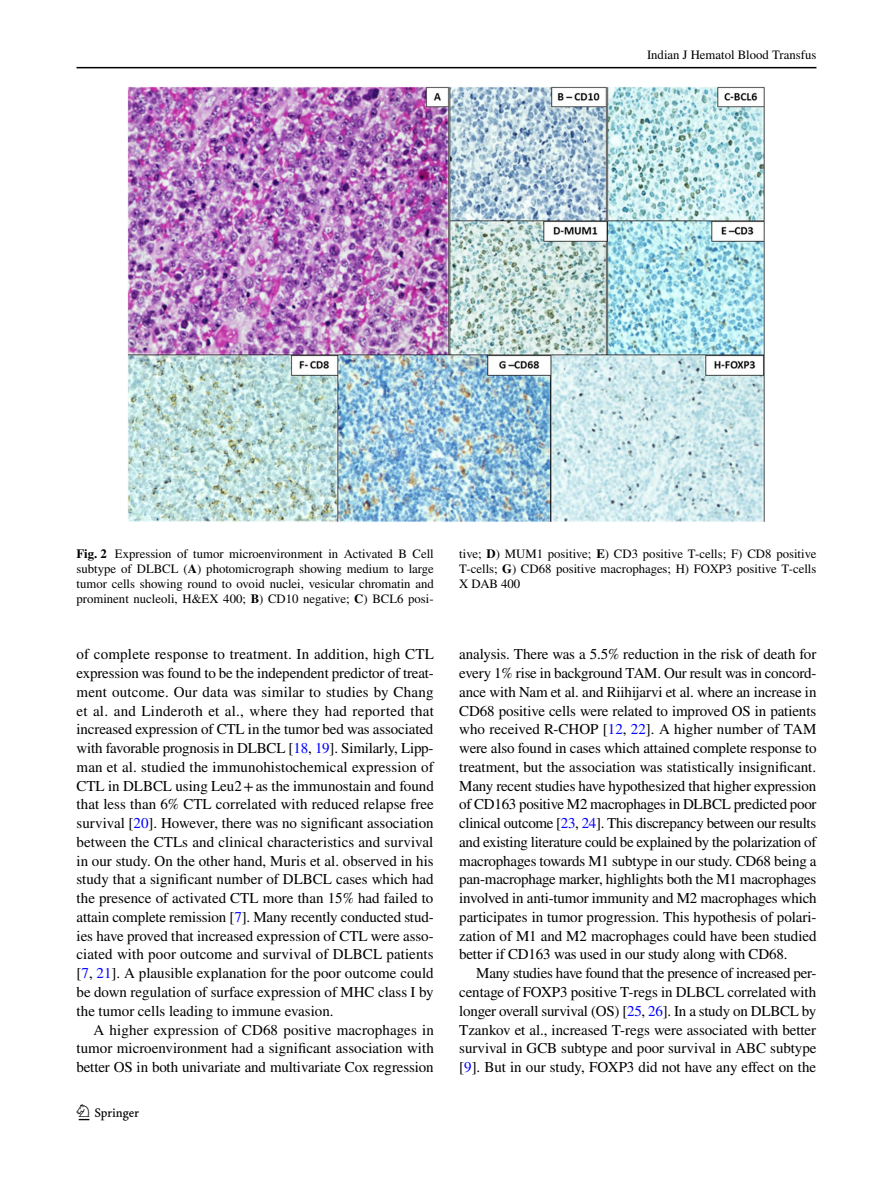
<style>
.page{position:relative;width:893px;height:1187px;background:#fff}
.page>*{position:absolute;margin:0;border:0;box-sizing:border-box;transform-origin:0 0}
.t1{font:22.5px "Springnew Regular 2";color:#000}
.t2{font:15px/18.8px "STIX";letter-spacing:-.005em;color:#000;text-align:justify}
.t3{font:12.75px/15px "STIX";color:#000;text-align:justify}
.s1{font-weight:700}
.s2{color:#00f}
</style>
<div class="page">
<hr style="left:77px;top:67px;width:739px;height:1px;background:#000">
<img style="left:128px;top:87px;width:637px;height:435px">
<p class="t3" style="left:647px;top:48px;width:171px">Indian J Hematol Blood Transfus</p>
<p class="t3" style="left:77px;top:546px;width:359px"><span class="s1">Fig. 2</span> Expression of tumor microenvironment in Activated B Cell subtype of DLBCL (<span class="s1">A</span>) photomicrograph showing medium to large tumor cells showing round to ovoid nuclei, vesicular chromatin and prominent nucleoli, H&amp;EX 400; <span class="s1">B</span>) CD10 negative; <span class="s1">C</span>) BCL6 posi-</p>
<p class="t3" style="left:459px;top:546px;width:359px">tive; <span class="s1">D</span>) MUM1 positive; <span class="s1">E</span>) CD3 positive T-cells; F) CD8 positive T-cells; <span class="s1">G</span>) CD68 positive macrophages; H) FOXP3 positive T-cells X DAB 400</p>
<p class="t2" style="left:77px;top:646px;width:359px">of complete response to treatment. In addition, high CTL expression was found to be the independent predictor of treat&shy;ment outcome. Our data was similar to studies by Chang et al. and Linderoth et al., where they had reported that increased expression of CTL in the tumor bed was associated with favorable prognosis in DLBCL [<span class="s2">18</span>, <span class="s2">19</span>]. Similarly, Lipp&shy;man et al. studied the immunohistochemical expression of CTL in DLBCL using Leu2+as the immunostain and found that less than 6% CTL correlated with reduced relapse free survival [<span class="s2">20</span>]. However, there was no significant association between the CTLs and clinical characteristics and survival in our study. On the other hand, Muris et al. observed in his study that a significant number of DLBCL cases which had the presence of activated CTL more than 15% had failed to attain complete remission [<span class="s2">7</span>]. Many recently conducted stud&shy;ies have proved that increased expression of CTL were asso&shy;ciated with poor outcome and survival of DLBCL patients [<span class="s2">7</span>, <span class="s2">21</span>]. A plausible explanation for the poor outcome could be down regulation of surface expression of MHC class I by the tumor cells leading to immune evasion.</p>
<p class="t2" style="left:77px;top:1021px;width:359px;text-indent:17px">A higher expression of CD68 positive macrophages in tumor microenvironment had a significant association with better OS in both univariate and multivariate Cox regression</p>
<h1 class="t1" style="left:79px;top:1104px;width:62px">1 3</h1>
<p class="t2" style="left:459px;top:646px;width:359px">analysis. There was a 5.5% reduction in the risk of death for every 1% rise in background TAM. Our result was in concord&shy;ance with Nam et al. and Riihijarvi et al. where an increase in CD68 positive cells were related to improved OS in patients who received R-CHOP [<span class="s2">12</span>, <span class="s2">22</span>]. A higher number of TAM were also found in cases which attained complete response to treatment, but the association was statistically insignificant.<br>Many recent studies have hypothesized that higher expression of CD163 positive M2 macrophages in DLBCL predicted poor clinical outcome [<span class="s2">23</span>, <span class="s2">24</span>]. This discrepancy between our results and existing literature could be explained by the polarization of macrophages towards M1 subtype in our study. CD68 being a pan-macrophage marker, highlights both the M1 macrophages involved in anti-tumor immunity and M2 macrophages which participates in tumor progression. This hypothesis of polari&shy;zation of M1 and M2 macrophages could have been studied better if CD163 was used in our study along with CD68.</p>
<p class="t2" style="left:459px;top:964px;width:359px;text-indent:17px">Many studies have found that the presence of increased per&shy;centage of FOXP3 positive T-regs in DLBCL correlated with longer overall survival (OS) [<span class="s2">25</span>, <span class="s2">26</span>]. In a study on DLBCL by Tzankov et al., increased T-regs were associated with better survival in GCB subtype and poor survival in ABC subtype [<span class="s2">9</span>]. But in our study, FOXP3 did not have any effect on the</p>
</div>
